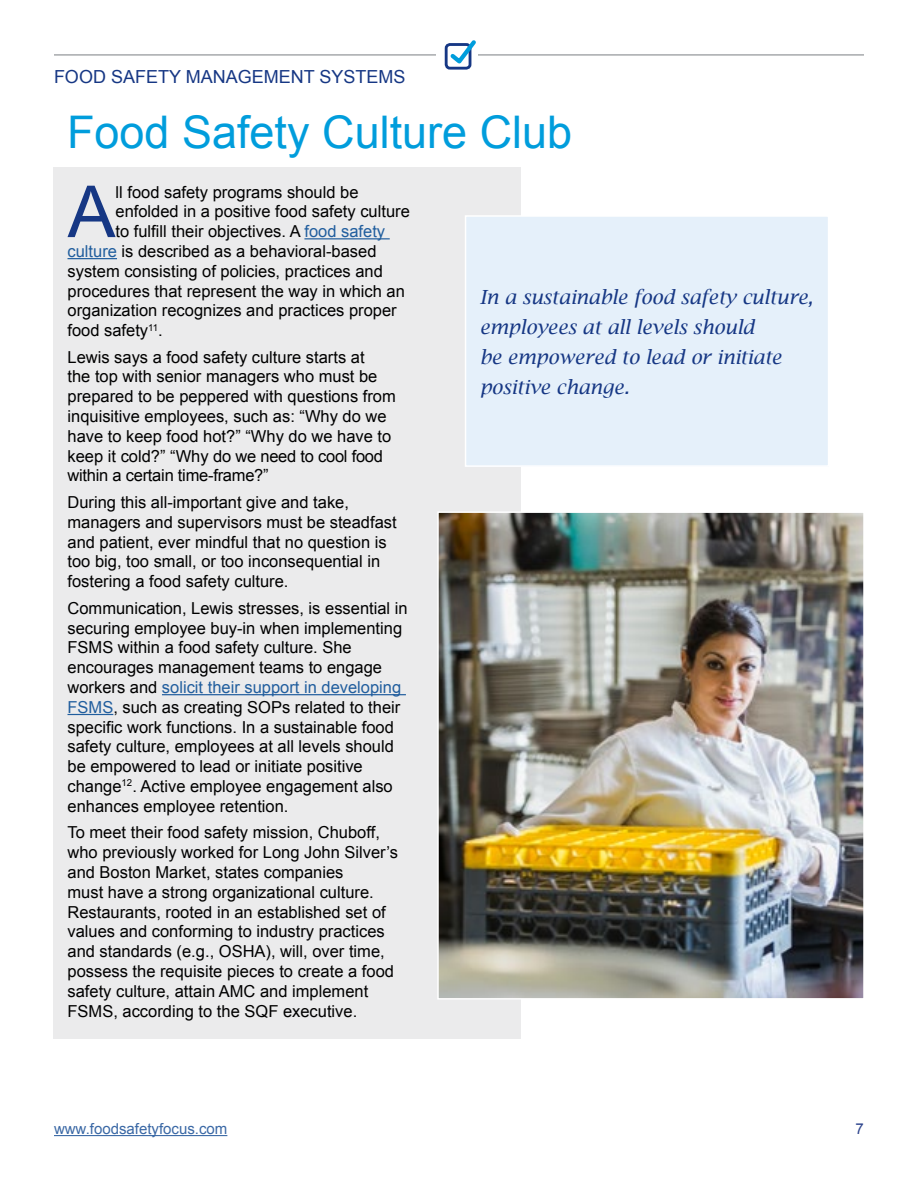
<style>
.page{position:relative;width:918px;height:1188px;background:#fff}
.page>*{position:absolute;margin:0;border:0;box-sizing:border-box;transform-origin:0 0}
.t1{font:71.85px "Arial";color:#163784}
.t2{font:45px "Arial";color:#009ddc}
.t3{font:italic 19.5px/30px "Lucida Bright";color:#163784}
.t4{font:18px "Arial";color:#163784}
.t5{font:16.5px/19.8px "Arial";color:#000}
.t6{font:15px "Arial";color:#3a68a5}
.t7{font:15px "Arial";color:#2d448d}
.s1{color:#215e9e}
</style>
<div class="page">
<div style="left:54px;top:167px;width:467px;height:872px;background:#ebebec"></div>
<hr style="left:304px;top:238px;width:86px;height:1px;background:#215e9e">
<hr style="left:68px;top:258px;width:49px;height:1px;background:#215e9e">
<hr style="left:162px;top:694px;width:244px;height:1px;background:#215e9e">
<hr style="left:68px;top:714px;width:45px;height:1px;background:#215e9e">
<div style="left:466px;top:216px;width:363px;height:250px;background:#e5f0fa"></div>
<div style="left:465px;top:215px;width:364px;height:252px;border:2px solid #fff"></div>
<img style="left:440px;top:514px;width:422px;height:483px">
<div style="left:437px;top:511px;width:428px;height:489px;border:2px solid #fff"></div>
<hr style="left:54px;top:54px;width:810px;height:2px;background:#a7a9ac">
<div style="left:436px;top:35px;width:42px;height:39px;background:#fff"></div>
<div style="left:445px;top:43px;width:26px;height:27px;border:3px solid #163784;border-radius:4px"></div>
<svg style="left:447px;top:40px;width:33px;height:27px"></svg>
<hr style="left:54px;top:1135px;width:173px;height:1px;background:#3a68a5">
<p class="t4" style="left:54px;top:65px;width:353px">FOOD SAFETY MANAGEMENT SYSTEMS</p>
<h2 class="t2" style="left:67px;top:103px;width:507px">Food Safety Culture Club</h2>
<h1 class="t1" style="left:68px;top:165px;width:49px">A</h1>
<p class="t5" style="left:116px;top:182px;width:245px">ll food safety programs should be</p>
<p class="t5" style="left:116px;top:202px;width:296px">enfolded in a positive food safety culture</p>
<p class="t5" style="left:116px;top:222px;width:271px">to fulfill their objectives. A <span class="s1">food safety</span></p>
<p class="t5" style="left:68px;top:241px;width:311px"><span class="s1">culture</span> is described as a behavioral-based</p>
<p class="t5" style="left:68px;top:261px;width:317px">system consisting of policies, practices and</p>
<p class="t5" style="left:68px;top:281px;width:339px">procedures that represent the way in which an</p>
<p class="t5" style="left:68px;top:301px;width:331px">organization recognizes and practices proper</p>
<p class="t5" style="left:68px;top:321px;width:97px">food safety<sup>11</sup>.</p>
<p class="t5" style="left:68px;top:347px;width:330px">Lewis says a food safety culture starts at<br>the top with senior managers who must be prepared to be peppered with questions from inquisitive employees, such as: “Why do we have to keep food hot?” “Why do we have to keep it cold?” “Why do we need to cool food within a certain time-frame?”</p>
<p class="t5" style="left:68px;top:492px;width:331px">During this all-important give and take, managers and supervisors must be steadfast and patient, ever mindful that no question is too big, too small, or too inconsequential in fostering a food safety culture.</p>
<p class="t5" style="left:68px;top:598px;width:342px">Communication, Lewis stresses, is essential in securing employee buy-in when implementing FSMS within a food safety culture. She encourages management teams to engage workers and <span class="s1">solicit their support in developing FSMS</span>, such as creating SOPs related to their specific work functions. In a sustainable food safety culture, employees at all levels should be empowered to lead or initiate positive change<sup>12</sup>. Active employee engagement also enhances employee retention.</p>
<p class="t5" style="left:68px;top:823px;width:332px">To meet their food safety mission, Chuboff, who previously worked for Long John Silver’s and Boston Market, states companies<br>must have a strong organizational culture.<br>Restaurants, rooted in an established set of values and conforming to industry practices and standards (e.g., OSHA), will, over time, possess the requisite pieces to create a food safety culture, attain AMC and implement FSMS, according to the SQF executive.</p>
<p class="t3" style="left:480px;top:282px;width:335px">In a sustainable food safety culture, employees at all levels should<br>be empowered to lead or initiate positive change.</p>
<p class="t6" style="left:54px;top:1119px;width:175px">www.foodsafetyfocus.com</p>
<p class="t7" style="left:856px;top:1119px;width:10px">7</p>
</div>
